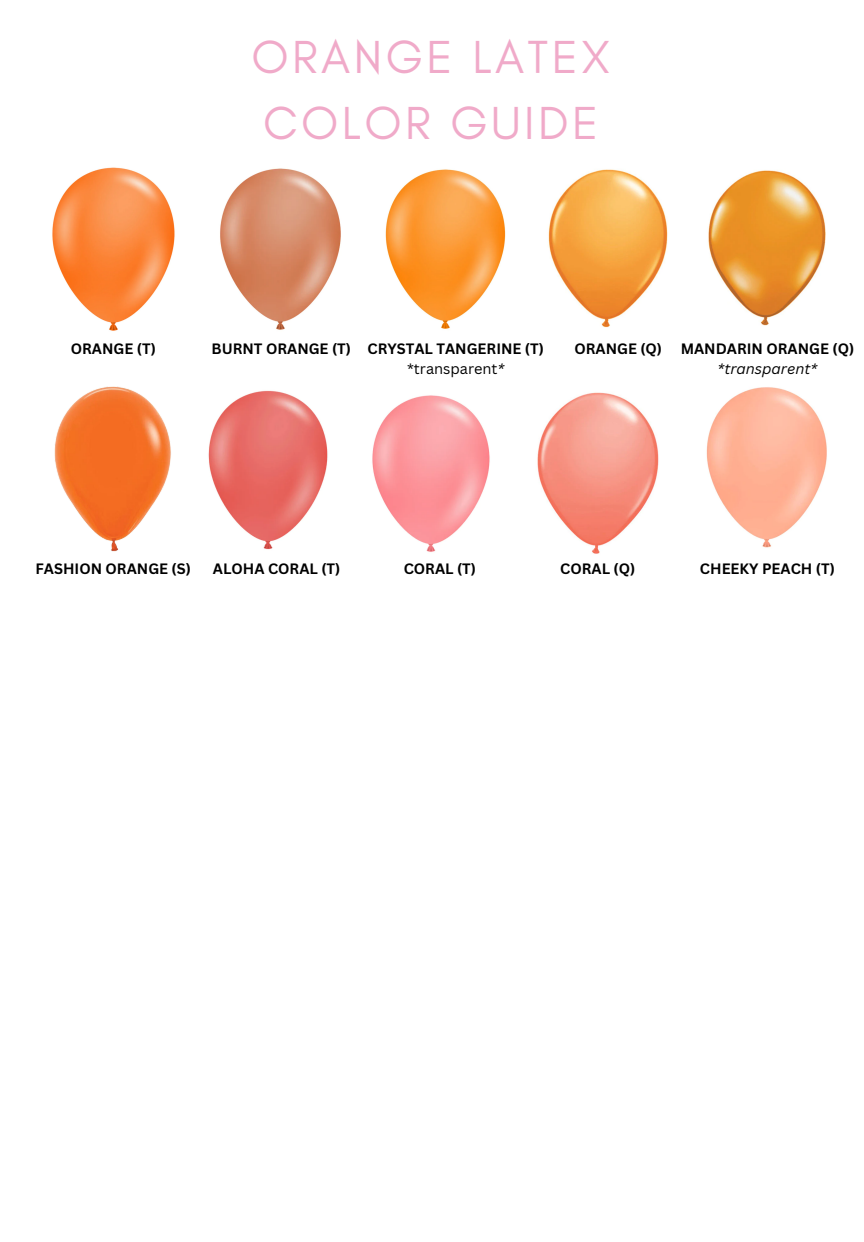
<style>
.page{position:relative;width:864px;height:1242px;background:#fff}
.page>*{position:absolute;margin:0;border:0;box-sizing:border-box;transform-origin:0 0}
.t1{font:47.25px "Glacial Indifference";letter-spacing:.075em;color:#f0aac9}
.t2{font:700 14.55px "Canva Sans";color:#000}
.t3{font:14.55px "Canva Sans";color:#000}
.t4{font:italic 14.55px "Canva Sans";color:#000}
.s1{font-style:italic}
</style>
<div class="page">
<img style="left:52px;top:167px;width:123px;height:164px">
<img style="left:220px;top:168px;width:121px;height:162px">
<img style="left:385px;top:169px;width:121px;height:160px">
<img style="left:548px;top:169px;width:120px;height:159px">
<img style="left:708px;top:170px;width:118px;height:156px">
<img style="left:54px;top:386px;width:117px;height:166px">
<img style="left:208px;top:390px;width:120px;height:160px">
<img style="left:372px;top:395px;width:118px;height:157px">
<img style="left:537px;top:392px;width:122px;height:162px">
<img style="left:706px;top:387px;width:121px;height:161px">
<p class="t1" style="left:251px;top:28px;width:360px">ORANGE LATEX</p>
<p class="t1" style="left:263px;top:94px;width:337px">COLOR GUIDE</p>
<p class="t2" style="left:71px;top:339px;width:87px">ORANGE (T)</p>
<p class="t2" style="left:212px;top:339px;width:141px">BURNT ORANGE (T)</p>
<p class="t2" style="left:367px;top:339px;width:178px">CRYSTAL TANGERINE (T)</p>
<p class="t3" style="left:407px;top:358px;width:99px">*transparent<span class="s1">*</span></p>
<p class="t2" style="left:574px;top:339px;width:89px">ORANGE (Q)</p>
<p class="t2" style="left:681px;top:339px;width:175px">MANDARIN ORANGE (Q)</p>
<p class="t4" style="left:717px;top:358px;width:101px">*transparent*</p>
<p class="t2" style="left:36px;top:558px;width:157px">FASHION ORANGE (S)</p>
<p class="t2" style="left:213px;top:558px;width:129px">ALOHA CORAL (T)</p>
<p class="t2" style="left:404px;top:558px;width:74px">CORAL (T)</p>
<p class="t2" style="left:560px;top:558px;width:77px">CORAL (Q)</p>
<p class="t2" style="left:700px;top:558px;width:136px">CHEEKY PEACH (T)</p>
</div>
